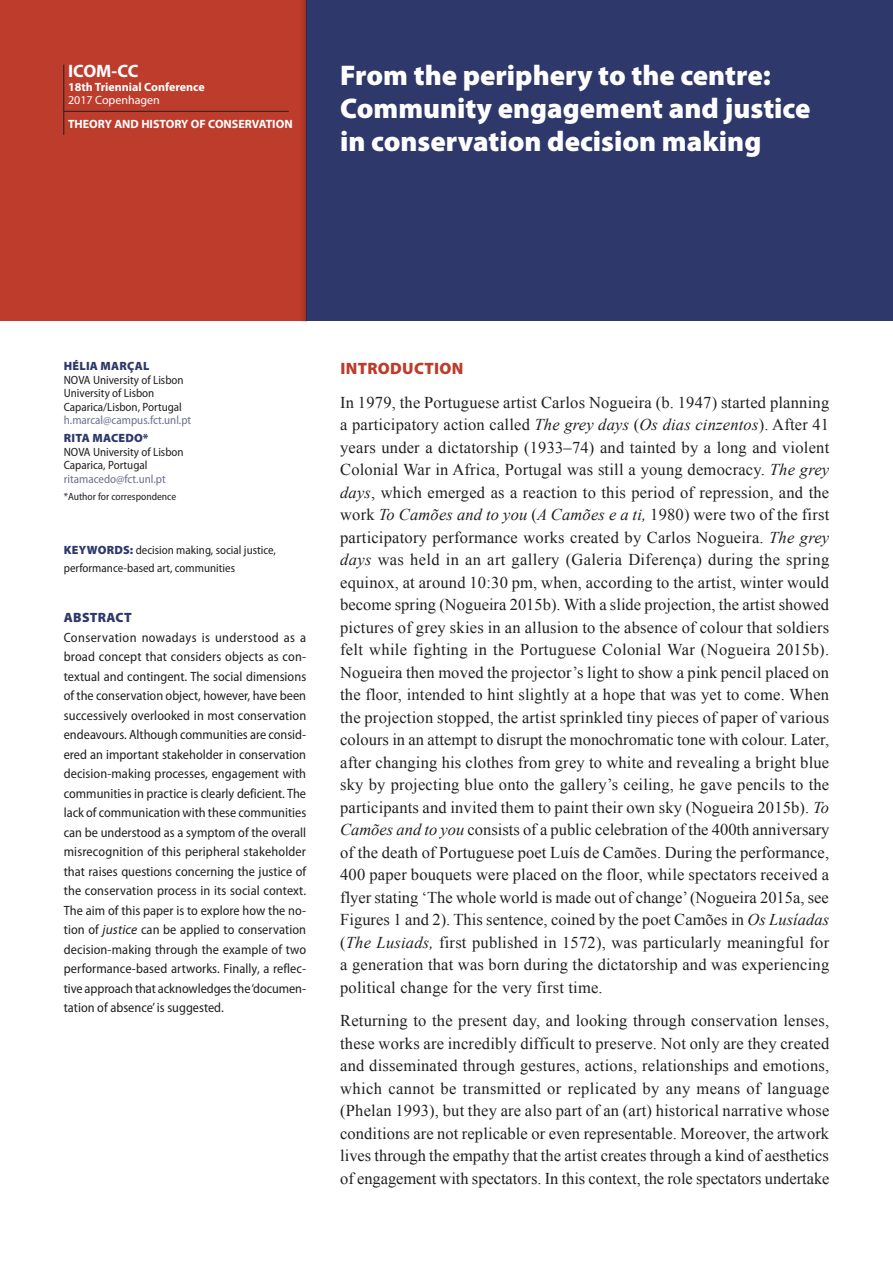
<style>
.page{position:relative;width:893px;height:1263px;background:#fff}
.page>*{position:absolute;margin:0;border:0;box-sizing:border-box;transform-origin:0 0}
.Titulo-Principal{font:900 28.5px/33px "Myriad Pro";color:#fff}
.t1{font:700 18px "Myriad Pro";letter-spacing:-.015em;color:#fff}
.Texto-Corpo{font:16.5px/22.5px "Times New Roman";letter-spacing:.005em;color:#231f20;text-align:justify}
.Titulo{font:900 16.5px "Myriad Pro";letter-spacing:.02em;color:#be3c2b}
.Resumos-Texto{font:semi-condensed 13.5px/19.5px "Myriad Pro";letter-spacing:-.005em;color:#231f20;text-align:justify}
.Resumos-Titulo{font:900 13.5px "Myriad Pro";letter-spacing:.02em;color:#2e386b}
.Autores-Linhas{font:semi-condensed 12px "Myriad Pro";color:#231f20}
.Palavras-chave{font:semi-condensed 12px/18px "Myriad Pro";color:#231f20}
.t2{font:700 12px "Myriad Pro";color:#fff}
.Autores-Email{font:semi-condensed 12px "Myriad Pro";color:#6e7191}
.Autores-Nome{font:900 12px "Myriad Pro";letter-spacing:.02em;color:#2e386b}
.t3{font:12px "Myriad Pro";color:#fff}
.Autores-Corr{font:semi-condensed 10.5px "Myriad Pro";color:#231f20}
.s1{font-weight:900;font-stretch:normal;color:#2e386b}
.s2{font-style:italic;font-stretch:normal}
.s3{font-style:italic}
</style>
<div class="page">
<div style="left:0;top:0;width:307px;height:321px;background:#be3c2b"></div>
<div style="left:306px;top:0;width:587px;height:321px;background:#2e386b"></div>
<hr style="left:63px;top:111px;width:226px;height:1px;background:#231f20">
<hr style="left:64px;top:65px;width:1px;height:70px;background:#231f20">
<svg style="left:302px;top:0;width:5px;height:321px"></svg>
<p class="t1" style="left:68px;top:59px;width:72px">ICOM-CC</p>
<p class="t2" style="left:68px;top:79px;width:138px">18th Triennial Conference</p>
<p class="t3" style="left:68px;top:93px;width:93px">2017 Copenhagen</p>
<p class="t2" style="left:68px;top:117px;width:226px">THEORY AND HISTORY OF CONSERVATION</p>
<p class="Titulo-Principal" style="left:340px;top:58px;width:472px">From the periphery to the centre:<br>Community engagement and justice in conservation decision making</p>
<p class="Autores-Nome" style="left:64px;top:358px;width:87px">HÉLIA MARÇAL</p>
<p class="Autores-Linhas" style="left:64px;top:373px;width:121px">NOVA University of Lisbon</p>
<p class="Autores-Linhas" style="left:64px;top:386px;width:92px">University of Lisbon</p>
<p class="Autores-Linhas" style="left:64px;top:400px;width:120px">Caparica/Lisbon, Portugal</p>
<p class="Autores-Email" style="left:64px;top:413px;width:129px">h.marcal@campus.fct.unl.pt</p>
<p class="Autores-Nome" style="left:64px;top:430px;width:86px">RITA MACEDO*</p>
<p class="Autores-Linhas" style="left:64px;top:444px;width:121px">NOVA University of Lisbon</p>
<p class="Autores-Linhas" style="left:64px;top:458px;width:85px">Caparica, Portugal</p>
<p class="Autores-Email" style="left:64px;top:471px;width:103px">ritamacedo@fct.unl.pt</p>
<p class="Autores-Corr" style="left:64px;top:490px;width:114px">*Author for correspondence</p>
<p class="Palavras-chave" style="left:64px;top:541px;width:214px"><span class="s1">KEYWORDS:</span> decision making, social justice, performance-based art, communities</p>
<p class="Resumos-Titulo" style="left:64px;top:608px;width:69px">ABSTRACT</p>
<p class="Resumos-Texto" style="left:64px;top:627px;width:244px">Conservation nowadays is understood as a broad concept that considers objects as con&shy;textual and contingent. The social dimensions of the conservation object, however, have been successively overlooked in most conservation endeavours. Although communities are consid&shy;ered an important stakeholder in conservation decision-making processes, engagement with communities in practice is clearly deficient. The lack of communication with these communities can be understood as a symptom of the overall misrecognition of this peripheral stakeholder that raises questions concerning the justice of the conservation process in its social context.<br>The aim of this paper is to explore how the no&shy;tion of <span class="s2">justice</span> can be applied to conservation decision-making through the example of two performance-based artworks. Finally, a reflec&shy;tive approach that acknowledges the ‘documen&shy;tation of absence’ is suggested.</p>
<p class="Titulo" style="left:340px;top:357px;width:125px">INTRODUCTION</p>
<p class="Texto-Corpo" style="left:340px;top:391px;width:491px">In 1979, the Portuguese artist Carlos Nogueira (b. 1947) started planning a participatory action called <span class="s3">The grey days</span> (<span class="s3">Os dias cinzentos</span>). After 41 years under a dictatorship (1933–74) and tainted by a long and violent Colonial War in Africa, Portugal was still a young democracy. <span class="s3">The grey days</span>, which emerged as a reaction to this period of repression, and the work <span class="s3">To Camões and to you</span> (<span class="s3">A Camões e a ti,</span> 1980) were two of the first participatory performance works created by Carlos Nogueira. <span class="s3">The grey days</span> was held in an art gallery (Galeria Diferença) during the spring equinox, at around 10:30 pm, when, according to the artist, winter would become spring (Nogueira 2015b). With a slide projection, the artist showed pictures of grey skies in an allusion to the absence of colour that soldiers felt while fighting in the Portuguese Colonial War (Nogueira 2015b).<br>Nogueira then moved the projector’s light to show a pink pencil placed on the floor, intended to hint slightly at a hope that was yet to come. When the projection stopped, the artist sprinkled tiny pieces of paper of various colours in an attempt to disrupt the monochromatic tone with colour. Later, after changing his clothes from grey to white and revealing a bright blue sky by projecting blue onto the gallery’s ceiling, he gave pencils to the participants and invited them to paint their own sky (Nogueira 2015b). <span class="s3">To Camões and to you</span> consists of a public celebration of the 400th anniversary of the death of Portuguese poet Luís de Camões. During the performance, 400 paper bouquets were placed on the floor, while spectators received a flyer stating ‘The whole world is made out of change’ (Nogueira 2015a, see Figures 1 and 2). This sentence, coined by the poet Camões in <span class="s3">Os Lusíadas </span>(<span class="s3">The Lusiads,</span> first published in 1572), was particularly meaningful for a generation that was born during the dictatorship and was experiencing political change for the very first time.</p>
<p class="Texto-Corpo" style="left:340px;top:1009px;width:491px">Returning to the present day, and looking through conservation lenses, these works are incredibly difficult to preserve. Not only are they created and disseminated through gestures, actions, relationships and emotions, which cannot be transmitted or replicated by any means of language (Phelan 1993), but they are also part of an (art) historical narrative whose conditions are not replicable or even representable. Moreover, the artwork lives through the empathy that the artist creates through a kind of aesthetics of engagement with spectators. In this context, the role spectators undertake</p>
</div>
